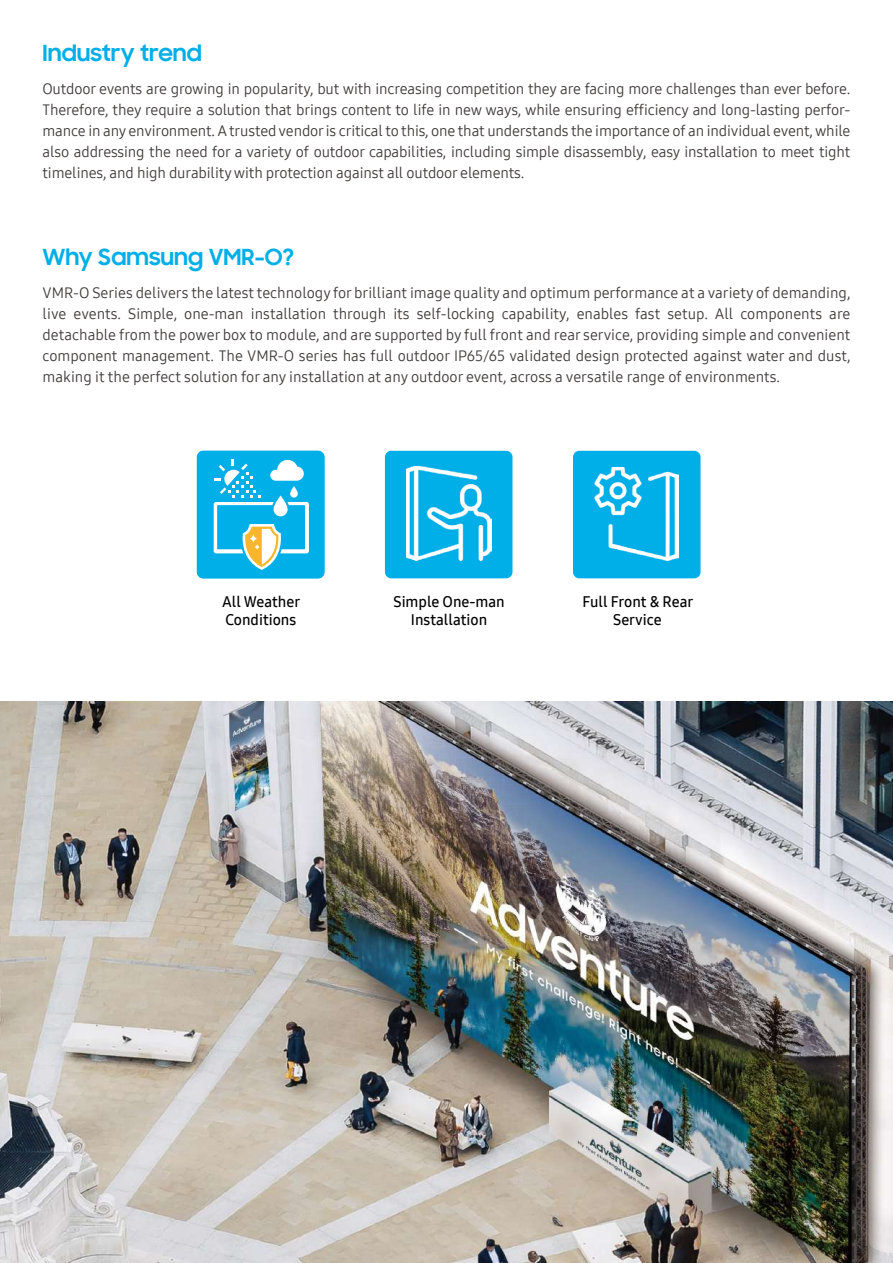
<style>
.page{position:relative;width:893px;height:1263px;background:#fff}
.page>*{position:absolute;margin:0;border:0;box-sizing:border-box;transform-origin:0 0}
.t1{font:700 22.5px "Samsung Sharp Sans";color:#00afe7}
.t2{font:15px/21px "Samsung One 400";letter-spacing:-.01em;color:#3e3a39;text-align:justify}
.t3{font:15px/18px "Samsung One 600";color:#000;text-align:center}
</style>
<div class="page">
<div style="left:197px;top:451px;width:127px;height:127px;background:#00afe7;border-radius:6px"></div>
<svg style="left:214px;top:459px;width:95px;height:111px"></svg>
<img style="left:0;top:701px;width:893px;height:562px">
<div style="left:573px;top:451px;width:127px;height:127px;background:#00afe7;border-radius:6px"></div>
<div style="left:385px;top:451px;width:127px;height:127px;background:#00afe7;border-radius:6px"></div>
<img style="left:406px;top:466px;width:86px;height:94px">
<img style="left:594px;top:467px;width:84px;height:93px">
<h1 class="t1" style="left:43px;top:36px;width:161px">Industry trend</h1>
<p class="t2" style="left:43px;top:78px;width:809px">Outdoor events are growing in popularity, but with increasing competition they are facing more challenges than ever before.<br>Therefore, they require a solution that brings content to life in new ways, while ensuring efficiency and long-lasting perfor&shy;mance in any environment. A trusted vendor is critical to this, one that understands the importance of an individual event, while also addressing the need for a variety of outdoor capabilities, including simple disassembly, easy installation to meet tight timelines, and high durability with protection against all outdoor elements.</p>
<h1 class="t1" style="left:43px;top:241px;width:253px">Why Samsung VMR-O?</h1>
<p class="t2" style="left:43px;top:282px;width:809px">VMR-O Series delivers the latest technology for brilliant image quality and optimum performance at a variety of demanding, live events. Simple, one-man installation through its self-locking capability, enables fast setup. All components are detachable from the power box to module, and are supported by full front and rear service, providing simple and convenient component management. The VMR-O series has full outdoor IP65/65 validated design protected against water and dust, making it the perfect solution for any installation at any outdoor event, across a versatile range of environments.</p>
<p class="t3" style="left:222px;top:592px;width:80px;text-align:left">All Weather<br>Conditions</p>
<p class="t3" style="left:393px;top:592px;width:113px">Simple One-man<br>Installation</p>
<p class="t3" style="left:582px;top:592px;width:113px">Full Front &amp; Rear<br>Service</p>
</div>
